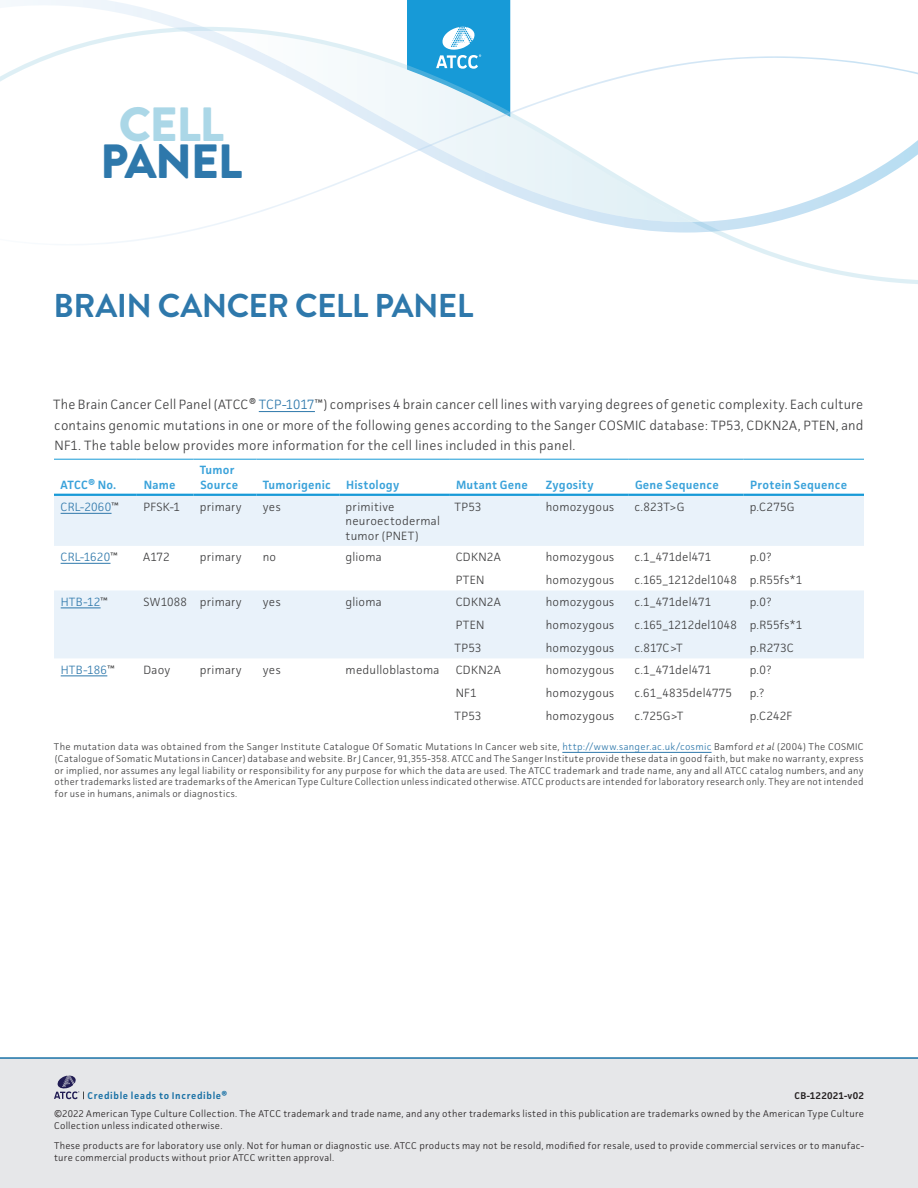
<style>
.page{position:relative;width:918px;height:1188px;background:#fff}
.page>*{position:absolute;margin:0;border:0;box-sizing:border-box;transform-origin:0 0}
.t1{font:900 48px "Brandon Grotesque";letter-spacing:-.03em;color:#2e78ab}
.t2{font:900 48px "Brandon Grotesque";color:#abd7e7}
.t3{font:700 33px "Brandon Grotesque";letter-spacing:-.015em;color:#2e78ab}
.t4{font:300 13.5px/20.2px "Facit";letter-spacing:.015em;color:#3e3e3f;text-align:justify}
.Table_Body{font:300 12px/14.4px "Facit";letter-spacing:.015em;color:#3e3e3f}
.Table_Header{font:600 12px/14.4px "Facit";letter-spacing:.015em;color:#3aa2da}
.Table_Body-2{font:300 12px "Facit";letter-spacing:.02em;color:#2e78ab}
.Legalise{font:300 9.75px/11.7px "Facit";letter-spacing:.025em;color:#3e3e3f;text-align:justify}
.t5{font:300 9.75px/11.7px "Facit";letter-spacing:.025em;color:#231f20}
.t6{font:600 9.75px "Facit";letter-spacing:.065em;color:#166fa4}
.t7{font:600 9.75px "Facit";letter-spacing:.02em;color:#231f20}
.s1{color:#2e78ab}
.s2{color:#3e3e3f}
.s3{font-style:italic}
</style>
<div class="page">
<svg style="left:6px;top:0;width:505px;height:56px"></svg>
<svg style="left:0;top:56px;width:918px;height:190px"></svg>
<div style="left:0;top:1059px;width:918px;height:129px;background:#e6e7e9"></div>
<svg style="left:54px;top:1075px;width:30px;height:24px"></svg>
<hr style="left:0;top:1057px;width:918px;height:2px;background:#166fa4">
<svg style="left:407px;top:0;width:103px;height:117px"></svg>
<hr style="left:259px;top:411px;width:56px;height:1px;background:#2e78ab">
<hr style="left:562px;top:752px;width:150px;height:1px;background:#2e78ab">
<svg style="left:54px;top:495px;width:810px;height:163px;fill:#e9f2fa"></svg>
<hr style="left:54px;top:459px;width:83px;height:1px;background:#179ad7">
<hr style="left:137px;top:459px;width:56px;height:1px;background:#179ad7">
<hr style="left:194px;top:459px;width:62px;height:1px;background:#179ad7">
<hr style="left:256px;top:459px;width:83px;height:1px;background:#179ad7">
<hr style="left:339px;top:459px;width:110px;height:1px;background:#179ad7">
<hr style="left:449px;top:459px;width:90px;height:1px;background:#179ad7">
<hr style="left:539px;top:459px;width:89px;height:1px;background:#179ad7">
<hr style="left:628px;top:459px;width:115px;height:1px;background:#179ad7">
<hr style="left:743px;top:459px;width:121px;height:1px;background:#179ad7">
<hr style="left:54px;top:494px;width:83px;height:2px;background:#179ad7">
<hr style="left:137px;top:494px;width:56px;height:2px;background:#179ad7">
<hr style="left:194px;top:494px;width:62px;height:2px;background:#179ad7">
<hr style="left:256px;top:494px;width:83px;height:2px;background:#179ad7">
<hr style="left:339px;top:494px;width:110px;height:2px;background:#179ad7">
<hr style="left:449px;top:494px;width:90px;height:2px;background:#179ad7">
<hr style="left:539px;top:494px;width:89px;height:2px;background:#179ad7">
<hr style="left:628px;top:494px;width:115px;height:2px;background:#179ad7">
<hr style="left:743px;top:494px;width:121px;height:2px;background:#179ad7">
<hr style="left:61px;top:513px;width:51px;height:1px;background:#2e78ab">
<hr style="left:61px;top:563px;width:50px;height:1px;background:#2e78ab">
<hr style="left:61px;top:608px;width:40px;height:1px;background:#2e78ab">
<hr style="left:61px;top:676px;width:46px;height:1px;background:#2e78ab">
<h1 class="t2" style="left:119px;top:90px;width:106px">CELL</h1>
<h1 class="t1" style="left:100px;top:128px;width:144px">PANEL</h1>
<h2 class="t3" style="left:54px;top:283px;width:421px">BRAIN CANCER CELL PANEL</h2>
<p class="t4" style="left:53px;top:394px;width:812px">The Brain Cancer Cell Panel (ATCC® <span class="s1">TCP-1017</span>™) comprises 4 brain cancer cell lines with varying degrees of genetic complexity. Each culture contains genomic mutations in one or more of the following genes according to the Sanger COSMIC database: TP53, CDKN2A, PTEN, and NF1. The table below provides more information for the cell lines included in this panel.</p>
<p class="Table_Header" style="left:61px;top:477px;width:57px">ATCC® No.</p>
<p class="Table_Header" style="left:144px;top:477px;width:33px">Name</p>
<p class="Table_Header" style="left:200px;top:463px;width:40px">Tumor<br>Source</p>
<p class="Table_Header" style="left:263px;top:477px;width:70px">Tumorigenic</p>
<p class="Table_Header" style="left:346px;top:477px;width:55px">Histology</p>
<p class="Table_Header" style="left:456px;top:477px;width:73px">Mutant Gene</p>
<p class="Table_Header" style="left:546px;top:477px;width:49px">Zygosity</p>
<p class="Table_Header" style="left:635px;top:477px;width:85px">Gene Sequence</p>
<p class="Table_Header" style="left:750px;top:477px;width:98px">Protein Sequence</p>
<p class="Table_Body-2" style="left:61px;top:499px;width:60px">CRL-2060<span class="s2">™</span></p>
<p class="Table_Body" style="left:144px;top:500px;width:38px">PFSK-1</p>
<p class="Table_Body" style="left:200px;top:500px;width:43px">primary</p>
<p class="Table_Body" style="left:263px;top:500px;width:19px">yes</p>
<p class="Table_Body" style="left:346px;top:500px;width:96px">primitive neuroectodermal tumor (PNET)</p>
<p class="Table_Body" style="left:455px;top:500px;width:28px">TP53</p>
<p class="Table_Body" style="left:546px;top:500px;width:70px">homozygous</p>
<p class="Table_Body" style="left:634px;top:500px;width:52px">c.823T&gt;G</p>
<p class="Table_Body" style="left:750px;top:500px;width:46px">p.C275G</p>
<p class="Table_Body-2" style="left:61px;top:549px;width:59px">CRL-1620<span class="s2">™</span></p>
<p class="Table_Body" style="left:143px;top:549px;width:28px">A172</p>
<p class="Table_Body" style="left:200px;top:549px;width:43px">primary</p>
<p class="Table_Body" style="left:263px;top:549px;width:15px">no</p>
<p class="Table_Body" style="left:345px;top:549px;width:38px">glioma</p>
<p class="Table_Body" style="left:456px;top:549px;width:47px">CDKN2A</p>
<p class="Table_Body" style="left:456px;top:573px;width:30px">PTEN</p>
<p class="Table_Body" style="left:546px;top:549px;width:70px">homozygous</p>
<p class="Table_Body" style="left:546px;top:573px;width:70px">homozygous</p>
<p class="Table_Body" style="left:634px;top:549px;width:78px">c.1_471del471</p>
<p class="Table_Body" style="left:634px;top:573px;width:104px">c.165_1212del1048</p>
<p class="Table_Body" style="left:750px;top:549px;width:23px">p.0?</p>
<p class="Table_Body" style="left:750px;top:573px;width:54px">p.R55fs*1</p>
<p class="Table_Body-2" style="left:61px;top:594px;width:49px">HTB-12<span class="s2">™</span></p>
<p class="Table_Body" style="left:143px;top:594px;width:45px">SW1088</p>
<p class="Table_Body" style="left:200px;top:594px;width:43px">primary</p>
<p class="Table_Body" style="left:263px;top:594px;width:19px">yes</p>
<p class="Table_Body" style="left:345px;top:594px;width:38px">glioma</p>
<p class="Table_Body" style="left:456px;top:594px;width:47px">CDKN2A</p>
<p class="Table_Body" style="left:456px;top:617px;width:30px">PTEN</p>
<p class="Table_Body" style="left:455px;top:641px;width:28px">TP53</p>
<p class="Table_Body" style="left:546px;top:594px;width:70px">homozygous</p>
<p class="Table_Body" style="left:546px;top:617px;width:70px">homozygous</p>
<p class="Table_Body" style="left:546px;top:641px;width:70px">homozygous</p>
<p class="Table_Body" style="left:634px;top:594px;width:78px">c.1_471del471</p>
<p class="Table_Body" style="left:634px;top:617px;width:104px">c.165_1212del1048</p>
<p class="Table_Body" style="left:634px;top:641px;width:50px">c.817C&gt;T</p>
<p class="Table_Body" style="left:750px;top:594px;width:23px">p.0?</p>
<p class="Table_Body" style="left:750px;top:617px;width:54px">p.R55fs*1</p>
<p class="Table_Body" style="left:750px;top:641px;width:46px">p.R273C</p>
<p class="Table_Body-2" style="left:61px;top:662px;width:55px">HTB-186<span class="s2">™</span></p>
<p class="Table_Body" style="left:144px;top:662px;width:28px">Daoy</p>
<p class="Table_Body" style="left:200px;top:662px;width:43px">primary</p>
<p class="Table_Body" style="left:263px;top:662px;width:19px">yes</p>
<p class="Table_Body" style="left:346px;top:662px;width:95px">medulloblastoma</p>
<p class="Table_Body" style="left:456px;top:662px;width:47px">CDKN2A</p>
<p class="Table_Body" style="left:456px;top:685px;width:22px">NF1</p>
<p class="Table_Body" style="left:455px;top:709px;width:28px">TP53</p>
<p class="Table_Body" style="left:546px;top:662px;width:70px">homozygous</p>
<p class="Table_Body" style="left:546px;top:685px;width:70px">homozygous</p>
<p class="Table_Body" style="left:546px;top:709px;width:70px">homozygous</p>
<p class="Table_Body" style="left:634px;top:662px;width:78px">c.1_471del471</p>
<p class="Table_Body" style="left:634px;top:685px;width:99px">c.61_4835del4775</p>
<p class="Table_Body" style="left:634px;top:709px;width:51px">c.725G&gt;T</p>
<p class="Table_Body" style="left:750px;top:662px;width:23px">p.0?</p>
<p class="Table_Body" style="left:750px;top:685px;width:16px">p.?</p>
<p class="Table_Body" style="left:750px;top:709px;width:44px">p.C242F</p>
<p class="Legalise" style="left:54px;top:741px;width:811px">The mutation data was obtained from the Sanger Institute Catalogue Of Somatic Mutations In Cancer web site, <span class="s1">http://www.sanger.ac.uk/cosmic</span> Bamford <span class="s3">et al</span> (2004) The COSMIC (Catalogue of Somatic Mutations in Cancer) database and website. Br J Cancer, 91,355-358. ATCC and The Sanger Institute provide these data in good faith, but make no warranty, express or implied, nor assumes any legal liability or responsibility for any purpose for which the data are used. The ATCC trademark and trade name, any and all ATCC catalog numbers, and any other trademarks listed are trademarks of the American Type Culture Collection unless indicated otherwise. ATCC products are intended for laboratory research only. They are not intended for use in humans, animals or diagnostics.</p>
<p class="t6" style="left:87px;top:1089px;width:141px">Credible leads to Incredible®</p>
<p class="t7" style="left:795px;top:1090px;width:71px">CB-122021-v02</p>
<p class="t5" style="left:54px;top:1107px;width:812px">©2022 American Type Culture Collection. The ATCC trademark and trade name, and any other trademarks listed in this publication are trademarks owned by the American Type Culture<br>Collection unless indicated otherwise.</p>
<p class="t5" style="left:54px;top:1140px;width:811px">These products are for laboratory use only. Not for human or diagnostic use. ATCC products may not be resold, modified for resale, used to provide commercial services or to manufac&shy;ture commercial products without prior ATCC written approval.</p>
</div>
